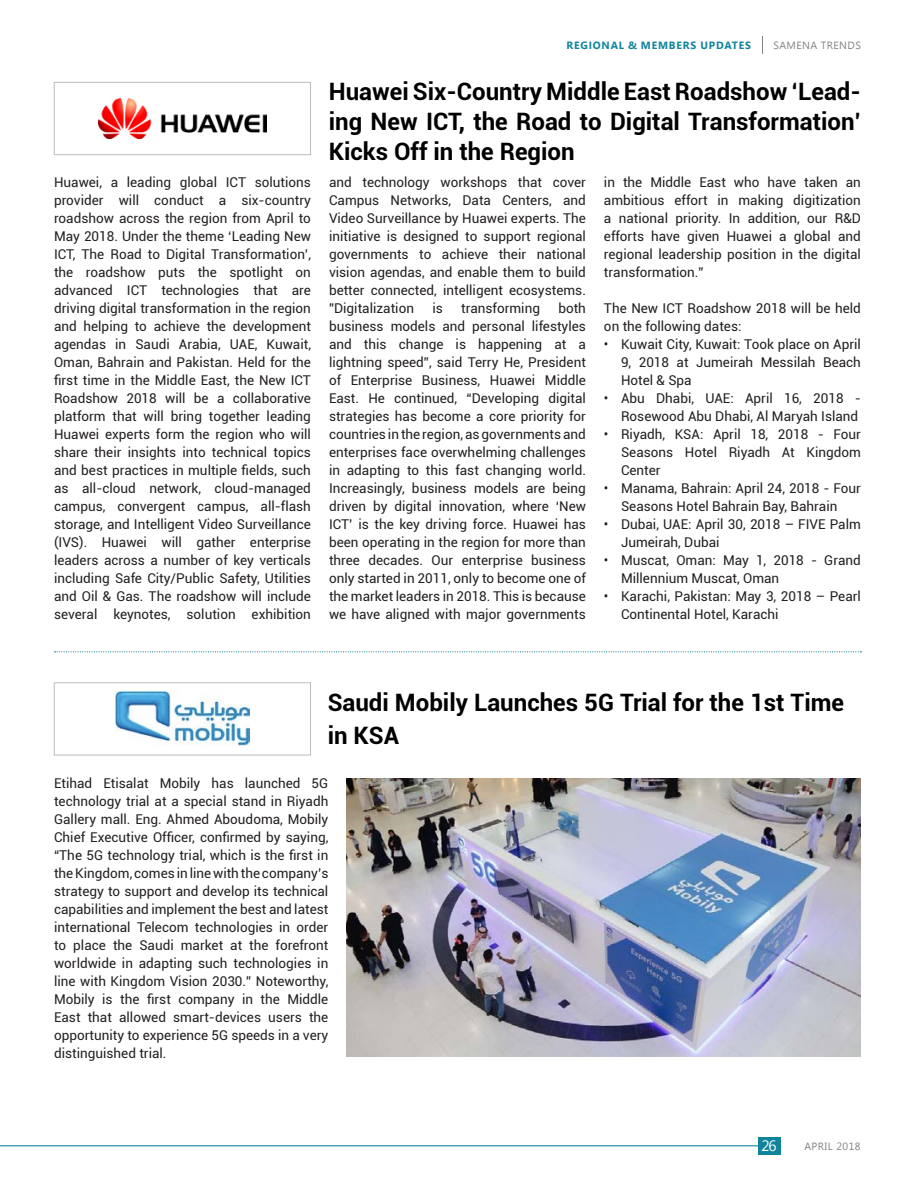
<style>
.page{position:relative;width:915px;height:1191px;background:#fff}
.page>*{position:absolute;margin:0;border:0;box-sizing:border-box;transform-origin:0 0}
.TEXT_TITLE_black{font:700 24px/30px "Roboto";color:#000;text-align:justify}
.t1{font:15px "Segoe UI";color:#fff}
.TEXT_TITLE_black-2{font:13.5px/18px "Roboto";color:#231f20;text-align:justify}
.t2{font:700 10.5px "Segoe UI";letter-spacing:.075em;color:#10849b}
.t3{font:10.5px "Segoe UI";letter-spacing:.04em;color:#818386}
</style>
<div class="page">
<hr style="left:0;top:1145px;width:758px;height:1px;background:#10849b">
<div style="left:757px;top:1137px;width:23px;height:17px;background:#10849b"></div>
<img style="left:116px;top:692px;width:133px;height:54px">
<div style="left:54px;top:682px;width:256px;height:73px;border:1px solid #bcbdc0"></div>
<svg style="left:55px;top:651px;width:806px;height:1px"></svg>
<img style="left:347px;top:778px;width:513px;height:278px">
<img style="left:98px;top:99px;width:168px;height:39px">
<div style="left:54px;top:82px;width:256px;height:73px;border:1px solid #bcbdc0"></div>
<p class="t2" style="left:566px;top:37px;width:186px">REGIONAL &amp; MEMBERS UPDATES</p>
<p class="t3" style="left:773px;top:38px;width:89px">SAMENA TRENDS</p>
<p class="TEXT_TITLE_black" style="left:328px;top:76px;width:533px">Huawei Six-Country Middle East Roadshow ‘Lead&shy;ing New ICT, the Road to Digital Transformation’ Kicks Off in the Region</p>
<p class="TEXT_TITLE_black-2" style="left:54px;top:172px;width:258px">Huawei, a leading global ICT solutions provider will conduct a six-country roadshow across the region from April to May 2018. Under the theme ‘Leading New ICT, The Road to Digital Transformation’, the roadshow puts the spotlight on advanced ICT technologies that are driving digital transformation in the region and helping to achieve the development agendas in Saudi Arabia, UAE, Kuwait, Oman, Bahrain and Pakistan. Held for the first time in the Middle East, the New ICT Roadshow 2018 will be a collaborative platform that will bring together leading Huawei experts form the region who will share their insights into technical topics and best practices in multiple fields, such as all-cloud network, cloud-managed campus, convergent campus, all-flash storage, and Intelligent Video Surveillance (IVS). Huawei will gather enterprise leaders across a number of key verticals including Safe City/Public Safety, Utilities and Oil &amp; Gas. The roadshow will include several keynotes, solution exhibition</p>
<p class="TEXT_TITLE_black-2" style="left:329px;top:172px;width:258px">and technology workshops that cover Campus Networks, Data Centers, and Video Surveillance by Huawei experts. The initiative is designed to support regional governments to achieve their national vision agendas, and enable them to build better connected, intelligent ecosystems. ”Digitalization</p>
<p class="TEXT_TITLE_black-2" style="left:432px;top:298px;width:12px">is</p>
<p class="TEXT_TITLE_black-2" style="left:461px;top:298px;width:80px">transforming</p>
<p class="TEXT_TITLE_black-2" style="left:329px;top:298px;width:258px;text-indent:229px">both business models and personal lifestyles and this change is happening at a lightning speed”, said Terry He, President of Enterprise Business, Huawei Middle East. He continued, “Developing digital strategies has become a core priority for countries in the region, as governments and enterprises face overwhelming challenges in adapting to this fast changing world.<br>Increasingly, business models are being driven by digital innovation, where ‘New ICT’ is the key driving force. Huawei has been operating in the region for more than three decades. Our enterprise business only started in 2011, only to become one of the market leaders in 2018. This is because we have aligned with major governments</p>
<p class="TEXT_TITLE_black-2" style="left:603px;top:172px;width:258px">in the Middle East who have taken an ambitious effort in making digitization a national priority. In addition, our R&amp;D efforts have given Huawei a global and regional leadership position in the digital transformation.”</p>
<p class="TEXT_TITLE_black-2" style="left:603px;top:298px;width:258px">The New ICT Roadshow 2018 will be held on the following dates:</p>
<p class="TEXT_TITLE_black-2" style="left:620px;top:334px;width:241px;text-indent:-17px">• Kuwait City, Kuwait: Took place on April 9, 2018 at Jumeirah Messilah Beach Hotel &amp; Spa</p>
<p class="TEXT_TITLE_black-2" style="left:603px;top:388px;width:258px;text-align:right">• Abu Dhabi, UAE: April 16, 2018 -<br>Rosewood Abu Dhabi, Al Maryah Island</p>
<p class="TEXT_TITLE_black-2" style="left:620px;top:424px;width:241px;text-indent:-17px">• Riyadh, KSA: April 18, 2018 - Four Seasons Hotel Riyadh At Kingdom Center</p>
<p class="TEXT_TITLE_black-2" style="left:603px;top:478px;width:258px;text-align:center">• Manama, Bahrain: April 24, 2018 - Four<br>Seasons Hotel Bahrain Bay, Bahrain</p>
<p class="TEXT_TITLE_black-2" style="left:620px;top:514px;width:241px;text-indent:-17px">• Dubai, UAE: April 30, 2018 – FIVE Palm<br>Jumeirah, Dubai</p>
<p class="TEXT_TITLE_black-2" style="left:620px;top:550px;width:241px;text-indent:-17px">• Muscat, Oman: May 1, 2018 - Grand<br>Millennium Muscat, Oman</p>
<p class="TEXT_TITLE_black-2" style="left:620px;top:586px;width:241px;text-indent:-17px">• Karachi, Pakistan: May 3, 2018 – Pearl<br>Continental Hotel, Karachi</p>
<p class="TEXT_TITLE_black" style="left:327px;top:685px;width:517px;line-height:33px">Saudi Mobily Launches 5G Trial for the 1st Time in KSA</p>
<p class="TEXT_TITLE_black-2" style="left:54px;top:774px;width:276px">Etihad Etisalat Mobily has launched 5G technology trial at a special stand in Riyadh Gallery mall. Eng. Ahmed Aboudoma, Mobily Chief Executive Officer, confirmed by saying, “The 5G technology trial, which is the first in the Kingdom, comes in line with the company’s strategy to support and develop its technical capabilities and implement the best and latest international Telecom technologies in order to place the Saudi market at the forefront worldwide in adapting such technologies in line with Kingdom Vision 2030.” Noteworthy, Mobily is the first company in the Middle East that allowed smart-devices users the opportunity to experience 5G speeds in a very distinguished trial.</p>
<p class="t1" style="left:761px;top:1135px;width:17px">26</p>
<p class="t3" style="left:804px;top:1138px;width:57px">APRIL 2018</p>
</div>
